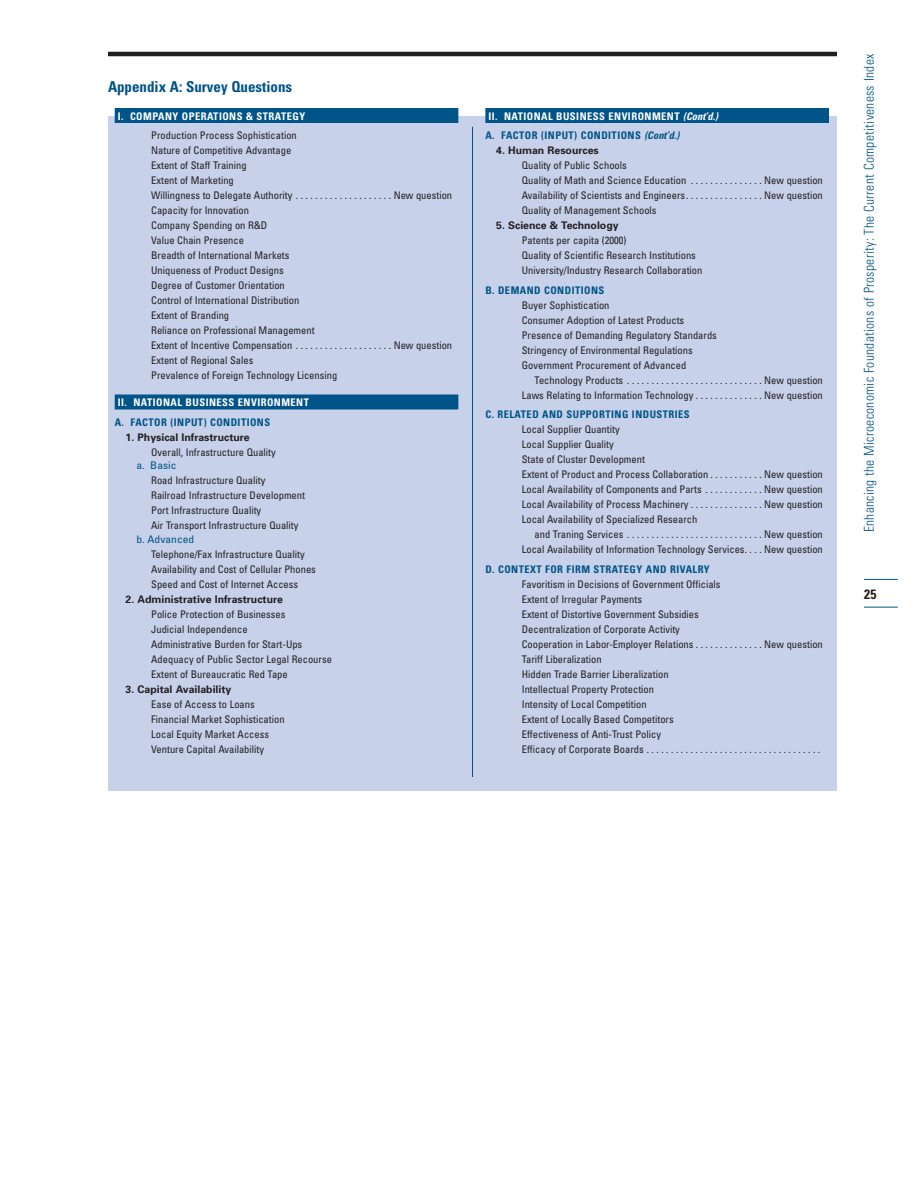
<style>
.page{position:relative;width:918px;height:1188px;background:#fff}
.page>*{position:absolute;margin:0;border:0;box-sizing:border-box;transform-origin:0 0}
.t1{font:700 condensed 15px "Univers";color:#005487}
.t2{font:300 condensed 13.5px "Univers";letter-spacing:.02em;color:#005487}
.t3{font:700 condensed 13.5px "Univers";color:#231f20}
.t4{font:condensed 10.5px/15px "Univers";color:#231f20}
.t5{font:700 condensed 10.5px/19.5px "Univers";letter-spacing:.045em;color:#fff}
.t6{font:700 10.5px "Univers";color:#231f20}
.t7{font:700 condensed 10.5px "Univers";letter-spacing:.045em;color:#005487}
.t8{font:condensed 10.5px "Univers";color:#005487;scale:1.1 1}
.s1{font-style:italic}
.s2{color:#005487}
.s3{font-style:italic;color:#005487}
</style>
<div class="page">
<hr style="left:108px;top:52px;width:729px;height:4px;background:#231f20">
<hr style="left:864px;top:579px;width:34px;height:1px;background:#005487">
<hr style="left:864px;top:607px;width:34px;height:1px;background:#005487">
<div style="left:108px;top:116px;width:729px;height:675px;background:#c7d1ea"></div>
<div style="left:115px;top:108px;width:343px;height:15px;background:#005487"></div>
<div style="left:115px;top:394px;width:343px;height:16px;background:#005487"></div>
<div style="left:485px;top:108px;width:344px;height:15px;background:#005487"></div>
<hr style="left:472px;top:127px;width:1px;height:650px;background:#005487">
<h1 class="t1" style="left:108px;top:81px;width:186px">Appendix A: Survey Questions</h1>
<p class="t5" style="left:118px;top:107px;width:189px">I. COMPANY OPERATIONS &amp; STRATEGY</p>
<p class="t4" style="left:151px;top:129px;width:303px">Production Process Sophistication<br>Nature of Competitive Advantage<br>Extent of Staff Training<br>Extent of Marketing<br>Willingness to Delegate Authority . . . . . . . . . . . . . . . . . . . . New question Capacity for Innovation<br>Company Spending on R&amp;D<br>Value Chain Presence<br>Breadth of International Markets<br>Uniqueness of Product Designs<br>Degree of Customer Orientation<br>Control of International Distribution<br>Extent of Branding<br>Reliance on Professional Management<br>Extent of Incentive Compensation . . . . . . . . . . . . . . . . . . . . New question Extent of Regional Sales<br>Prevalence of Foreign Technology Licensing</p>
<p class="t5" style="left:118px;top:394px;width:193px">II. NATIONAL BUSINESS ENVIRONMENT</p>
<p class="t7" style="left:115px;top:418px;width:157px">A. FACTOR (INPUT) CONDITIONS</p>
<p class="t6" style="left:126px;top:433px;width:126px">1. Physical Infrastructure</p>
<p class="t4" style="left:151px;top:445px;width:126px">Overall, Infrastructure Quality</p>
<p class="t8" style="left:136px;top:462px;width:38px">a. Basic</p>
<p class="t4" style="left:151px;top:474px;width:155px">Road Infrastructure Quality<br>Railroad Infrastructure Development Port Infrastructure Quality<br>Air Transport Infrastructure Quality</p>
<p class="t8" style="left:136px;top:535px;width:54px">b. Advanced</p>
<p class="t4" style="left:151px;top:547px;width:166px">Telephone/Fax Infrastructure Quality<br>Availability and Cost of Cellular Phones<br>Speed and Cost of Internet Access</p>
<p class="t6" style="left:126px;top:595px;width:159px">2. Administrative Infrastructure</p>
<p class="t4" style="left:151px;top:607px;width:182px">Police Protection of Businesses<br>Judicial Independence<br>Administrative Burden for Start-Ups Adequacy of Public Sector Legal Recourse Extent of Bureaucratic Red Tape</p>
<p class="t6" style="left:126px;top:685px;width:107px">3. Capital Availability</p>
<p class="t4" style="left:151px;top:697px;width:135px">Ease of Access to Loans<br>Financial Market Sophistication<br>Local Equity Market Access<br>Venture Capital Availability</p>
<p class="t5" style="left:485px;top:107px;width:234px">II. NATIONAL BUSINESS ENVIRONMENT <span class="s1">(Cont’d.)<br></span><span class="s2">A. FACTOR (INPUT) CONDITIONS</span> <span class="s3">(Cont’d.)</span></p>
<p class="t6" style="left:496px;top:147px;width:104px">4. Human Resources</p>
<p class="t4" style="left:522px;top:159px;width:303px">Quality of Public Schools<br>Quality of Math and Science Education . . . . . . . . . . . . . . . New question Availability of Scientists and Engineers. . . . . . . . . . . . . . . . New question Quality of Management Schools</p>
<p class="t6" style="left:496px;top:222px;width:124px">5. Science &amp; Technology</p>
<p class="t4" style="left:522px;top:234px;width:182px">Patents per capita (2000)<br>Quality of Scientific Research Institutions<br>University/Industry Research Collaboration</p>
<p class="t7" style="left:485px;top:286px;width:120px">B. DEMAND CONDITIONS</p>
<p class="t4" style="left:522px;top:298px;width:197px">Buyer Sophistication<br>Consumer Adoption of Latest Products Presence of Demanding Regulatory Standards Stringency of Environmental Regulations Government Procurement of Advanced</p>
<p class="t4" style="left:522px;top:373px;width:303px;text-align:right">Technology Products . . . . . . . . . . . . . . . . . . . . . . . . . . . . New question<br>Laws Relating to Information Technology . . . . . . . . . . . . . . New question</p>
<p class="t7" style="left:485px;top:411px;width:206px">C. RELATED AND SUPPORTING INDUSTRIES</p>
<p class="t4" style="left:522px;top:423px;width:303px">Local Supplier Quantity<br>Local Supplier Quality<br>State of Cluster Development<br>Extent of Product and Process Collaboration . . . . . . . . . . . New question Local Availability of Components and Parts . . . . . . . . . . . . New question Local Availability of Process Machinery . . . . . . . . . . . . . . . New question Local Availability of Specialized Research</p>
<p class="t4" style="left:522px;top:528px;width:303px;text-align:right">and Traning Services . . . . . . . . . . . . . . . . . . . . . . . . . . . . New question<br>Local Availability of Information Technology Services. . . . New question</p>
<p class="t7" style="left:485px;top:565px;width:226px">D. CONTEXT FOR FIRM STRATEGY AND RIVALRY</p>
<p class="t4" style="left:522px;top:577px;width:303px">Favoritism in Decisions of Government Officials<br>Extent of Irregular Payments<br>Extent of Distortive Government Subsidies<br>Decentralization of Corporate Activity<br>Cooperation in Labor-Employer Relations . . . . . . . . . . . . . . New question Tariff Liberalization<br>Hidden Trade Barrier Liberalization<br>Intellectual Property Protection<br>Intensity of Local Competition<br>Extent of Locally Based Competitors<br>Effectiveness of Anti-Trust Policy<br>Efficacy of Corporate Boards . . . . . . . . . . . . . . . . . . . . . . . . . . . . . . . . . . . .</p>
<p class="t2" style="left:864px;top:532px;width:480px;rotate:-90deg">Enhancing the Microeconomic Foundations of Prosperity: The Current Competitiveness Index</p>
<p class="t3" style="left:864px;top:589px;width:14px">25</p>
</div>
